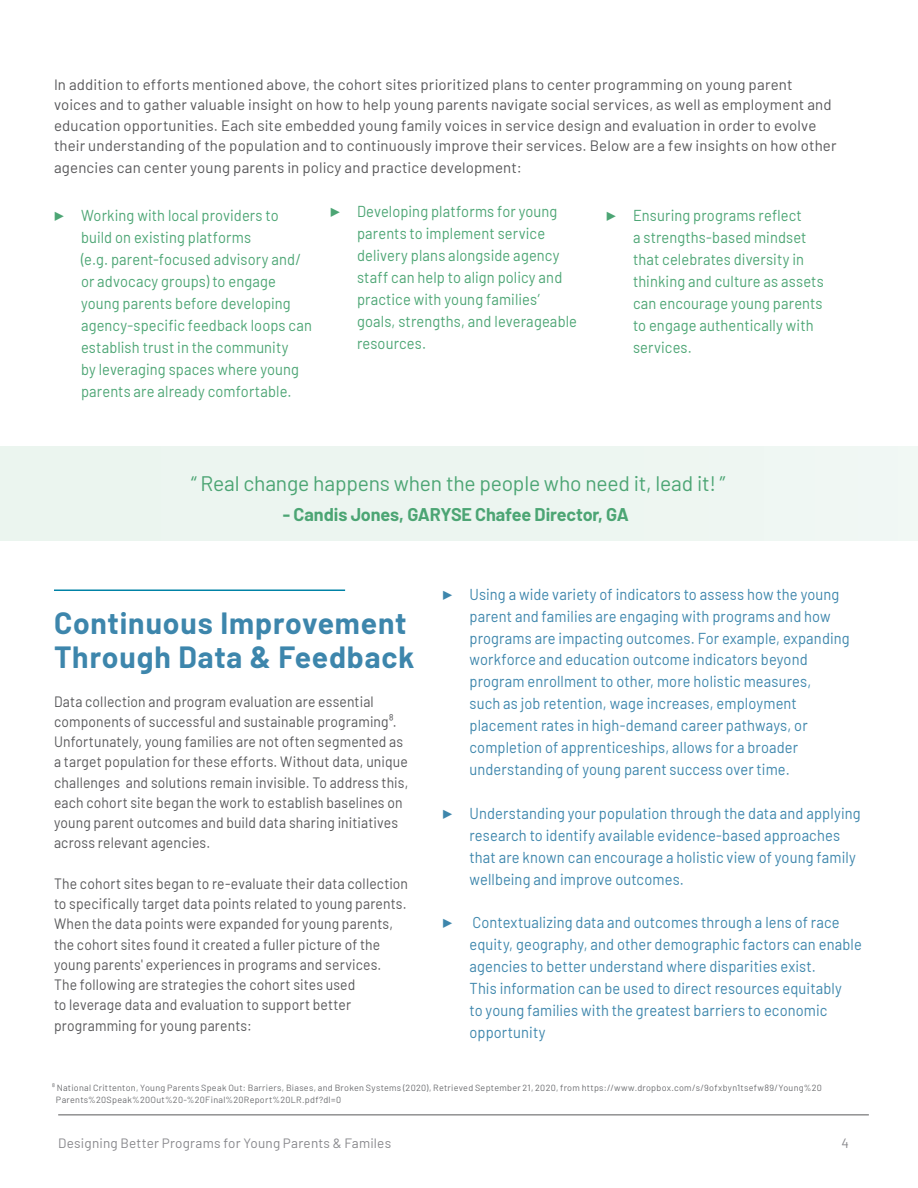
<style>
.page{position:relative;width:918px;height:1188px;background:#fff}
.page>*{position:absolute;margin:0;border:0;box-sizing:border-box;transform-origin:0 0}
.CFGB_Headline_1{font:700 30px/34.5px "Barlow";letter-spacing:.03em;color:#3d86ac}
.CFGB_Paragraph_1{font:21px "Barlow";letter-spacing:-.01em;color:#4ca574}
.CFGB_Paragraph_1-2{font:700 18px "Barlow";letter-spacing:-.01em;color:#4ca574}
.CFGB_Paragraph_1-3{font:15.75px/21.9px "Barlow";letter-spacing:.01em;color:#3d86ac;scale:.92 1}
.CFGB_Paragraph_1-4{font:15.75px/21.9px "Barlow";letter-spacing:.01em;color:#4ca574;scale:.92 1}
.CFGB_Paragraph_1-5{font:700 15.75px "Acumin Pro";color:#3d86ac;scale:.92 1}
.CFGB_Headline_1-2{font:15px/20.2px "Barlow";letter-spacing:.01em;color:#58585a;scale:.92 1}
.CFGB_Paragraph_1-6{font:15px/20.2px "Barlow";letter-spacing:.01em;color:#58585a}
.t1{font:13.5px "Barlow";letter-spacing:.015em;color:#88888c}
.t2{font:9px/12px "Barlow";letter-spacing:.03em;color:#6c6d70}
.s1{font-family:"Acumin Pro";font-weight:700}
</style>
<div class="page">
<hr style="left:58px;top:1114px;width:811px;height:1px;background:#58585a">
<div style="left:0;top:446px;width:918px;height:95px;background:#ecf5f0"></div>
<hr style="left:54px;top:590px;width:291px;height:1px;background:#0082a6">
<p class="CFGB_Paragraph_1-6" style="left:54px;top:73px;width:784px">In addition to efforts mentioned above, the cohort sites prioritized plans to center programming on young parent voices and to gather valuable insight on how to help young parents navigate social services, as well as employment and education opportunities. Each site embedded young family voices in service design and evaluation in order to evolve their understanding of the population and to continuously improve their services. Below are a few insights on how other</p>
<p class="CFGB_Paragraph_1-6" style="left:54px;top:156px;width:469px">agencies can center young parents in policy and practice development:</p>
<p class="CFGB_Paragraph_1-4" style="left:81px;top:203px;width:253px;text-indent:-27px"><span class="s1">▶</span> Working with local providers to build on existing platforms<br>(e.g. parent-focused advisory and/ or advocacy groups) to engage young parents before developing agency-specific feedback loops can establish trust in the community<br>by leveraging spaces where young parents are already comfortable.</p>
<p class="CFGB_Paragraph_1-4" style="left:357px;top:199px;width:241px;text-indent:-27px"><span class="s1">▶</span> Developing platforms for young parents to implement service delivery plans alongside agency staff can help to align policy and practice with young families’ goals, strengths, and leverageable resources.</p>
<p class="CFGB_Paragraph_1-4" style="left:633px;top:203px;width:209px;text-indent:-27px"><span class="s1">▶</span> Ensuring programs reflect<br>a strengths-based mindset that celebrates diversity in thinking and culture as assets can encourage young parents to engage authentically with services.</p>
<p class="CFGB_Paragraph_1" style="left:191px;top:468px;width:536px">“ Real change happens when the people who need it, lead it! ”</p>
<p class="CFGB_Paragraph_1-2" style="left:283px;top:501px;width:348px">- Candis Jones, GARYSE Chafee Director, GA</p>
<p class="CFGB_Headline_1" style="left:54px;top:604px;width:362px">Continuous Improvement<br>Through Data &amp; Feedback</p>
<p class="CFGB_Headline_1-2" style="left:54px;top:690px;width:387px">Data collection and program evaluation are essential components of successful and sustainable programing⁸.<br>Unfortunately, young families are not often segmented as a target population for these efforts. Without data, unique challenges and solutions remain invisible. To address this, each cohort site began the work to establish baselines on young parent outcomes and build data sharing initiatives across relevant agencies.</p>
<p class="CFGB_Headline_1-2" style="left:54px;top:872px;width:386px">The cohort sites began to re-evaluate their data collection to specifically target data points related to young parents.<br>When the data points were expanded for young parents, the cohort sites found it created a fuller picture of the young parents' experiences in programs and services.<br>The following are strategies the cohort sites used<br>to leverage data and evaluation to support better programming for young parents:</p>
<p class="CFGB_Paragraph_1-3" style="left:470px;top:582px;width:415px;text-indent:-27px"><span class="s1">▶</span> Using a wide variety of indicators to assess how the young parent and families are engaging with programs and how programs are impacting outcomes. For example, expanding workforce and education outcome indicators beyond program enrollment to other, more holistic measures,<br>such as job retention, wage increases, employment placement rates in high-demand career pathways, or completion of apprenticeships, allows for a broader understanding of young parent success over time.</p>
<p class="CFGB_Paragraph_1-3" style="left:470px;top:801px;width:427px;text-indent:-27px"><span class="s1">▶</span> Understanding your population through the data and applying research to identify available evidence-based approaches that are known can encourage a holistic view of young family wellbeing and improve outcomes.</p>
<p class="CFGB_Paragraph_1-5" style="left:442px;top:912px;width:12px">▶</p>
<p class="CFGB_Paragraph_1-3" style="left:470px;top:911px;width:428px">Contextualizing data and outcomes through a lens of race equity, geography, and other demographic factors can enable agencies to better understand where disparities exist.<br>This information can be used to direct resources equitably<br>to young families with the greatest barriers to economic opportunity</p>
<p class="t2" style="left:56px;top:1081px;width:767px;text-indent:-4px">⁸ National Crittenton, Young Parents Speak Out: Barriers, Biases, and Broken Systems (2020), Retrieved September 21, 2020, from https://www.dropbox.com/s/9ofxbyn1tsefw89/Young%20<br>Parents%20Speak%20Out%20-%20Final%20Report%20LR.pdf?dl=0</p>
<p class="t1" style="left:58px;top:1134px;width:334px">Designing Better Programs for Young Parents &amp; Familes</p>
<p class="t1" style="left:842px;top:1134px;width:9px">4</p>
</div>
